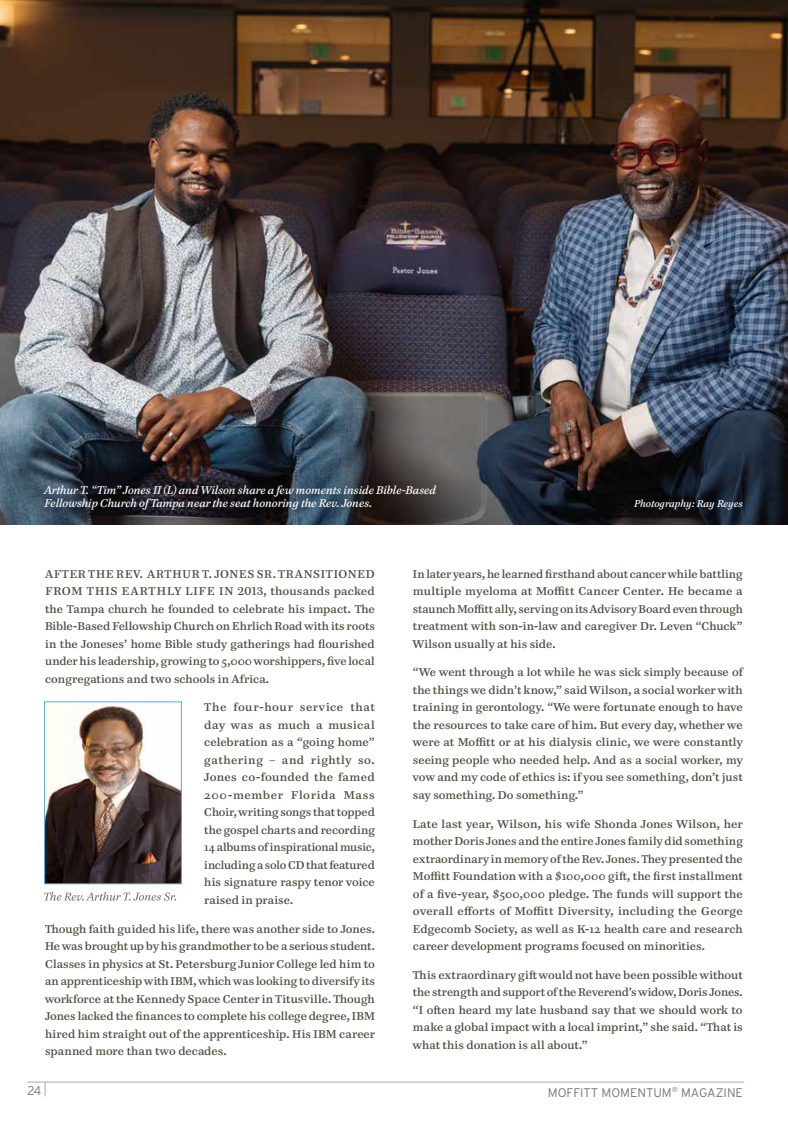
<style>
.page{position:relative;width:788px;height:1125px;background:#fff}
.page>*{position:absolute;margin:0;border:0;box-sizing:border-box;transform-origin:0 0}
.t1{font:300 12.5px "Interstate";color:#77787b}
.t2{font:11.25px/17.5px "Paperback 9";letter-spacing:.005em;color:#4d4b40;text-align:justify}
.t3{font:italic 11.25px/13.5px "Paperback 12";letter-spacing:.005em;color:#fff}
.t4{font:italic 10px "Paperback 12";letter-spacing:.005em;color:#fff}
</style>
<div class="page">
<hr style="left:28px;top:1082px;width:716px;height:1px;background:#a7a9ac">
<svg style="left:45px;top:1082px;width:1px;height:15px"></svg>
<img style="left:0;top:0;width:788px;height:525px">
<img style="left:46px;top:705px;width:134px;height:177px">
<div style="left:44px;top:702px;width:138px;height:182px;border:1px solid #58b0e2"></div>
<svg style="left:44px;top:892px;width:132px;height:9px"></svg>
<p class="t3" style="left:45px;top:483px;width:393px">Arthur T. “Tim” Jones II (L) and Wilson share a few moments inside Bible-Based<br>Fellowship Church of Tampa near the seat honoring the Rev. Jones.</p>
<p class="t4" style="left:634px;top:498px;width:110px">Photography: Ray Reyes</p>
<p class="t2" style="left:45px;top:565px;width:331px">AFTER THE REV. ARTHUR T. JONES SR. TRANSITIONED FROM THIS EARTHLY LIFE IN 2013, thousands packed the Tampa church he founded to celebrate his impact. The Bible-Based Fellowship Church on Ehrlich Road with its roots in the Joneses’ home Bible study gatherings had flourished under his leadership, growing to 5,000 worshippers, five local congregations and two schools in Africa.</p>
<p class="t2" style="left:204px;top:699px;width:172px">The four-hour service that day was as much a musical celebration as a “going home” gathering – and rightly so.<br>Jones co-founded the famed 200-member Florida Mass Choir, writing songs that topped the gospel charts and recording 14 albums of inspirational music, including a solo CD that featured his signature raspy tenor voice raised in praise.</p>
<p class="t2" style="left:45px;top:920px;width:331px">Though faith guided his life, there was another side to Jones.<br>He was brought up by his grandmother to be a serious student.<br>Classes in physics at St. Petersburg Junior College led him to an apprenticeship with IBM, which was looking to diversify its workforce at the Kennedy Space Center in Titusville. Though Jones lacked the finances to complete his college degree, IBM hired him straight out of the apprenticeship. His IBM career spanned more than two decades.</p>
<p class="t1" style="left:27px;top:1084px;width:16px">24</p>
<p class="t2" style="left:413px;top:565px;width:331px">In later years, he learned firsthand about cancer while battling multiple myeloma at Moffitt Cancer Center. He became a staunch Moffitt ally, serving on its Advisory Board even through treatment with son-in-law and caregiver Dr. Leven “Chuck” Wilson usually at his side.</p>
<p class="t2" style="left:413px;top:664px;width:332px">“We went through a lot while he was sick simply because of the things we didn’t know,” said Wilson, a social worker with training in gerontology. “We were fortunate enough to have the resources to take care of him. But every day, whether we were at Moffitt or at his dialysis clinic, we were constantly seeing people who needed help. And as a social worker, my vow and my code of ethics is: if you see something, don’t just say something. Do something.”</p>
<p class="t2" style="left:413px;top:815px;width:331px">Late last year, Wilson, his wife Shonda Jones Wilson, her mother Doris Jones and the entire Jones family did something extraordinary in memory of the Rev. Jones. They presented the Moffitt Foundation with a $100,000 gift, the first installment of a five-year, $500,000 pledge. The funds will support the overall efforts of Moffitt Diversity, including the George Edgecomb Society, as well as K-12 health care and research career development programs focused on minorities.</p>
<p class="t2" style="left:413px;top:966px;width:331px">This extraordinary gift would not have been possible without the strength and support of the Reverend’s widow, Doris Jones. “I often heard my late husband say that we should work to make a global impact with a local imprint,” she said. “That is what this donation is all about.”</p>
<p class="t1" style="left:547px;top:1085px;width:197px">MOFFITT MOMENTUM<sup>®</sup> MAGAZINE</p>
</div>
